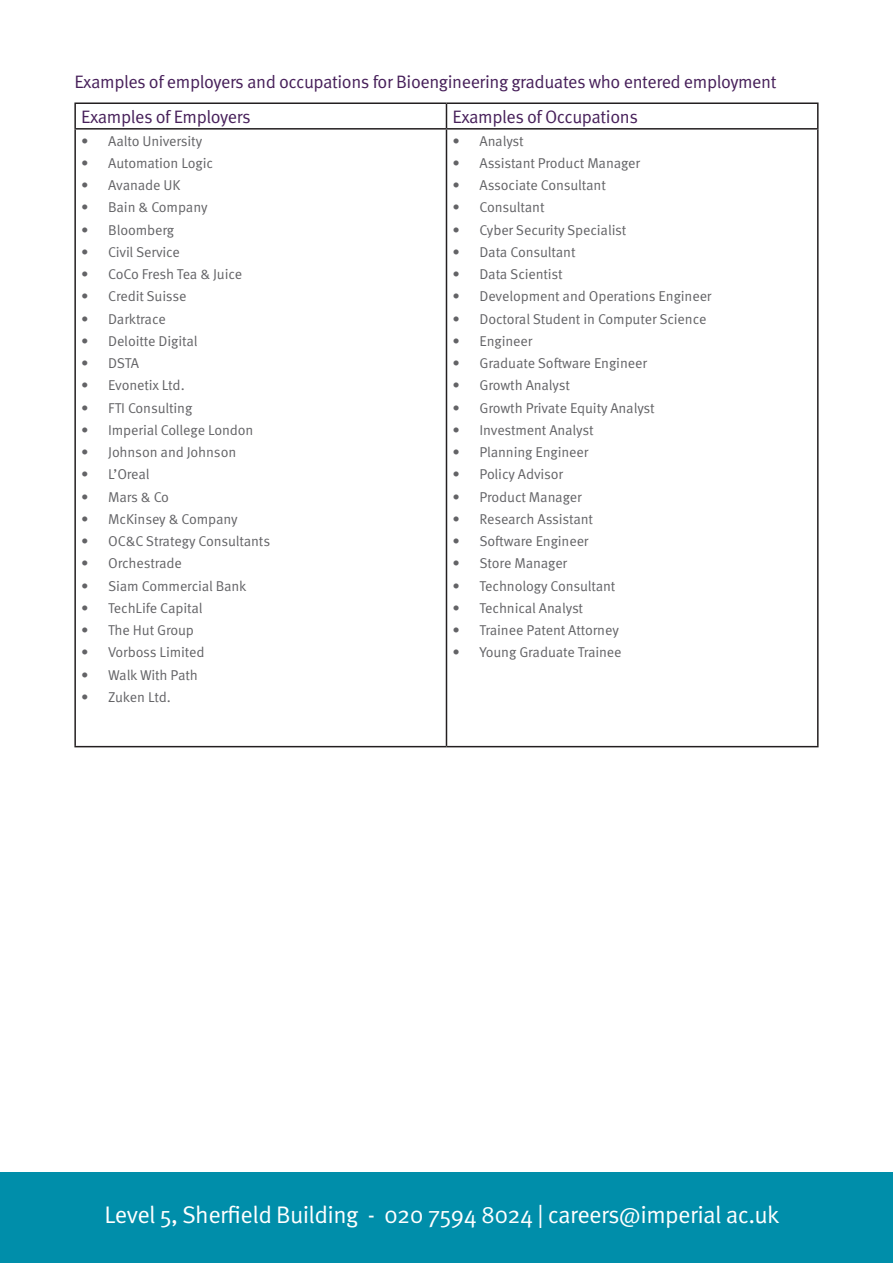
<style>
.page{position:relative;width:893px;height:1263px;background:#fff}
.page>*{position:absolute;margin:0;border:0;box-sizing:border-box;transform-origin:0 0}
.t1{font:24px "Meta Pro Norm";letter-spacing:-.025em;color:#fff}
.Steps{font:18px "Meta Pro Norm";letter-spacing:-.025em;color:#47205a}
.t2{font:14.25px "Meta Pro Norm";letter-spacing:-.01em;color:#636366}
</style>
<div class="page">
<hr style="left:74px;top:102px;width:372px;height:2px;background:#231f20">
<hr style="left:74px;top:104px;width:2px;height:24px;background:#231f20">
<hr style="left:446px;top:102px;width:373px;height:2px;background:#231f20">
<svg style="left:446px;top:104px;width:1px;height:24px"></svg>
<hr style="left:817px;top:104px;width:2px;height:24px;background:#231f20">
<hr style="left:74px;top:128px;width:372px;height:2px;background:#231f20">
<hr style="left:74px;top:130px;width:2px;height:616px;background:#231f20">
<hr style="left:446px;top:128px;width:373px;height:2px;background:#231f20">
<hr style="left:446px;top:130px;width:1px;height:616px;background:#231f20">
<hr style="left:817px;top:130px;width:2px;height:616px;background:#231f20">
<hr style="left:74px;top:746px;width:372px;height:1px;background:#231f20">
<hr style="left:446px;top:746px;width:373px;height:1px;background:#231f20">
<div style="left:0;top:1172px;width:893px;height:91px;background:#008eaa"></div>
<p class="Steps" style="left:74px;top:68px;width:704px">Examples of employers and occupations for Bioengineering graduates who entered employment</p>
<p class="Steps" style="left:81px;top:103px;width:171px">Examples of Employers</p>
<p class="Steps" style="left:452px;top:103px;width:187px">Examples of Occupations</p>
<p class="t2" style="left:81px;top:130px;width:123px">• Aalto University</p>
<p class="t2" style="left:81px;top:152px;width:133px">• Automation Logic</p>
<p class="t2" style="left:81px;top:174px;width:101px">• Avanade UK</p>
<p class="t2" style="left:81px;top:197px;width:128px">• Bain &amp; Company</p>
<p class="t2" style="left:81px;top:219px;width:94px">• Bloomberg</p>
<p class="t2" style="left:81px;top:241px;width:100px">• Civil Service</p>
<p class="t2" style="left:81px;top:263px;width:163px">• CoCo Fresh Tea &amp; Juice</p>
<p class="t2" style="left:81px;top:286px;width:107px">• Credit Suisse</p>
<p class="t2" style="left:81px;top:308px;width:86px">• Darktrace</p>
<p class="t2" style="left:81px;top:330px;width:118px">• Deloitte Digital</p>
<p class="t2" style="left:81px;top:352px;width:59px">• DSTA</p>
<p class="t2" style="left:81px;top:375px;width:105px">• Evonetix Ltd.</p>
<p class="t2" style="left:81px;top:397px;width:113px">• FTI Consulting</p>
<p class="t2" style="left:81px;top:419px;width:174px">• Imperial College London</p>
<p class="t2" style="left:81px;top:441px;width:157px">• Johnson and Johnson</p>
<p class="t2" style="left:81px;top:464px;width:70px">• L’Oreal</p>
<p class="t2" style="left:81px;top:486px;width:89px">• Mars &amp; Co</p>
<p class="t2" style="left:81px;top:508px;width:158px">• McKinsey &amp; Company</p>
<p class="t2" style="left:81px;top:530px;width:191px">• OC&amp;C Strategy Consultants</p>
<p class="t2" style="left:81px;top:553px;width:102px">• Orchestrade</p>
<p class="t2" style="left:81px;top:575px;width:167px">• Siam Commercial Bank</p>
<p class="t2" style="left:81px;top:597px;width:123px">• TechLife Capital</p>
<p class="t2" style="left:81px;top:619px;width:114px">• The Hut Group</p>
<p class="t2" style="left:81px;top:642px;width:125px">• Vorboss Limited</p>
<p class="t2" style="left:81px;top:664px;width:118px">• Walk With Path</p>
<p class="t2" style="left:81px;top:686px;width:91px">• Zuken Ltd.</p>
<p class="t2" style="left:452px;top:130px;width:73px">• Analyst</p>
<p class="t2" style="left:452px;top:152px;width:189px">• Assistant Product Manager</p>
<p class="t2" style="left:452px;top:174px;width:155px">• Associate Consultant</p>
<p class="t2" style="left:452px;top:197px;width:94px">• Consultant</p>
<p class="t2" style="left:452px;top:219px;width:175px">• Cyber Security Specialist</p>
<p class="t2" style="left:452px;top:241px;width:125px">• Data Consultant</p>
<p class="t2" style="left:452px;top:263px;width:112px">• Data Scientist</p>
<p class="t2" style="left:452px;top:286px;width:261px">• Development and Operations Engineer</p>
<p class="t2" style="left:452px;top:308px;width:255px">• Doctoral Student in Computer Science</p>
<p class="t2" style="left:452px;top:330px;width:81px">• Engineer</p>
<p class="t2" style="left:452px;top:352px;width:196px">• Graduate Software Engineer</p>
<p class="t2" style="left:452px;top:375px;width:119px">• Growth Analyst</p>
<p class="t2" style="left:452px;top:397px;width:204px">• Growth Private Equity Analyst</p>
<p class="t2" style="left:452px;top:419px;width:143px">• Investment Analyst</p>
<p class="t2" style="left:452px;top:441px;width:137px">• Planning Engineer</p>
<p class="t2" style="left:452px;top:464px;width:112px">• Policy Advisor</p>
<p class="t2" style="left:452px;top:486px;width:131px">• Product Manager</p>
<p class="t2" style="left:452px;top:508px;width:142px">• Research Assistant</p>
<p class="t2" style="left:452px;top:530px;width:138px">• Software Engineer</p>
<p class="t2" style="left:452px;top:553px;width:116px">• Store Manager</p>
<p class="t2" style="left:452px;top:575px;width:165px">• Technology Consultant</p>
<p class="t2" style="left:452px;top:597px;width:132px">• Technical Analyst</p>
<p class="t2" style="left:452px;top:619px;width:168px">• Trainee Patent Attorney</p>
<p class="t2" style="left:452px;top:642px;width:171px">• Young Graduate Trainee</p>
<p class="t1" style="left:105px;top:1196px;width:676px">Level 5, Sherfield Building - 020 7594 8024 | careers@imperial ac.uk</p>
</div>
